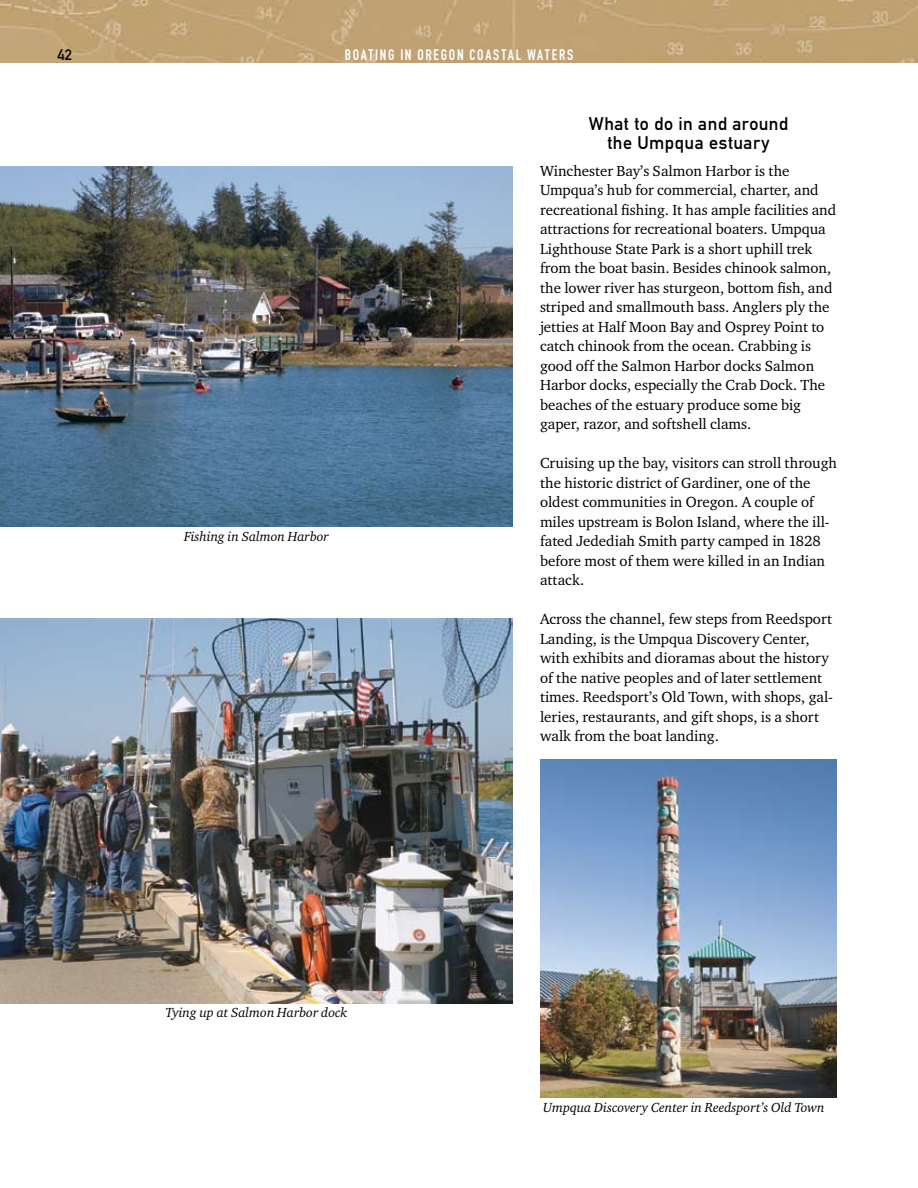
<style>
.page{position:relative;width:918px;height:1188px;background:#fff}
.page>*{position:absolute;margin:0;border:0;box-sizing:border-box;transform-origin:0 0}
.t1{font:18px/19.5px "DIN Mittelschrift Std";letter-spacing:.025em;color:#000;text-align:center}
.t2{font:15px/19.5px "Charter ITC";color:#000}
.t3{font:15px "DIN Engschrift Std";letter-spacing:.115em;color:#fff}
.t4{font:15px "DIN Mittelschrift Std";color:#000}
.t5{font:italic 13.5px "Charter ITC";color:#000}
</style>
<div class="page">
<img style="left:0;top:0;width:918px;height:63px">
<img style="left:540px;top:759px;width:297px;height:339px">
<img style="left:0;top:166px;width:513px;height:361px">
<img style="left:0;top:619px;width:513px;height:384px">
<p class="t4" style="left:58px;top:45px;width:16px">42</p>
<p class="t3" style="left:345px;top:46px;width:230px">BOATING IN OREGON COASTAL WATERS</p>
<p class="t5" style="left:184px;top:528px;width:146px">Fishing in Salmon Harbor</p>
<p class="t5" style="left:166px;top:1004px;width:183px">Tying up at Salmon Harbor dock</p>
<p class="t1" style="left:589px;top:114px;width:201px">What to do in and around the Umpqua estuary</p>
<p class="t2" style="left:540px;top:160px;width:298px">Winchester Bay’s Salmon Harbor is the Umpqua’s hub for commercial, charter, and recreational fishing. It has ample facilities and attractions for recreational boaters. Umpqua Lighthouse State Park is a short uphill trek from the boat basin. Besides chinook salmon, the lower river has sturgeon, bottom fish, and striped and smallmouth bass. Anglers ply the jetties at Half Moon Bay and Osprey Point to catch chinook from the ocean. Crabbing is good off the Salmon Harbor docks Salmon Harbor docks, especially the Crab Dock. The beaches of the estuary produce some big gaper, razor, and softshell clams.</p>
<p class="t2" style="left:540px;top:453px;width:299px">Cruising up the bay, visitors can stroll through the historic district of Gardiner, one of the oldest communities in Oregon. A couple of miles upstream is Bolon Island, where the ill&shy;fated Jedediah Smith party camped in 1828 before most of them were killed in an Indian attack.</p>
<p class="t2" style="left:540px;top:609px;width:295px">Across the channel, few steps from Reedsport Landing, is the Umpqua Discovery Center, with exhibits and dioramas about the history of the native peoples and of later settlement times. Reedsport’s Old Town, with shops, gal&shy;leries, restaurants, and gift shops, is a short walk from the boat landing.</p>
<p class="t5" style="left:543px;top:1099px;width:283px">Umpqua Discovery Center in Reedsport’s Old Town</p>
</div>
